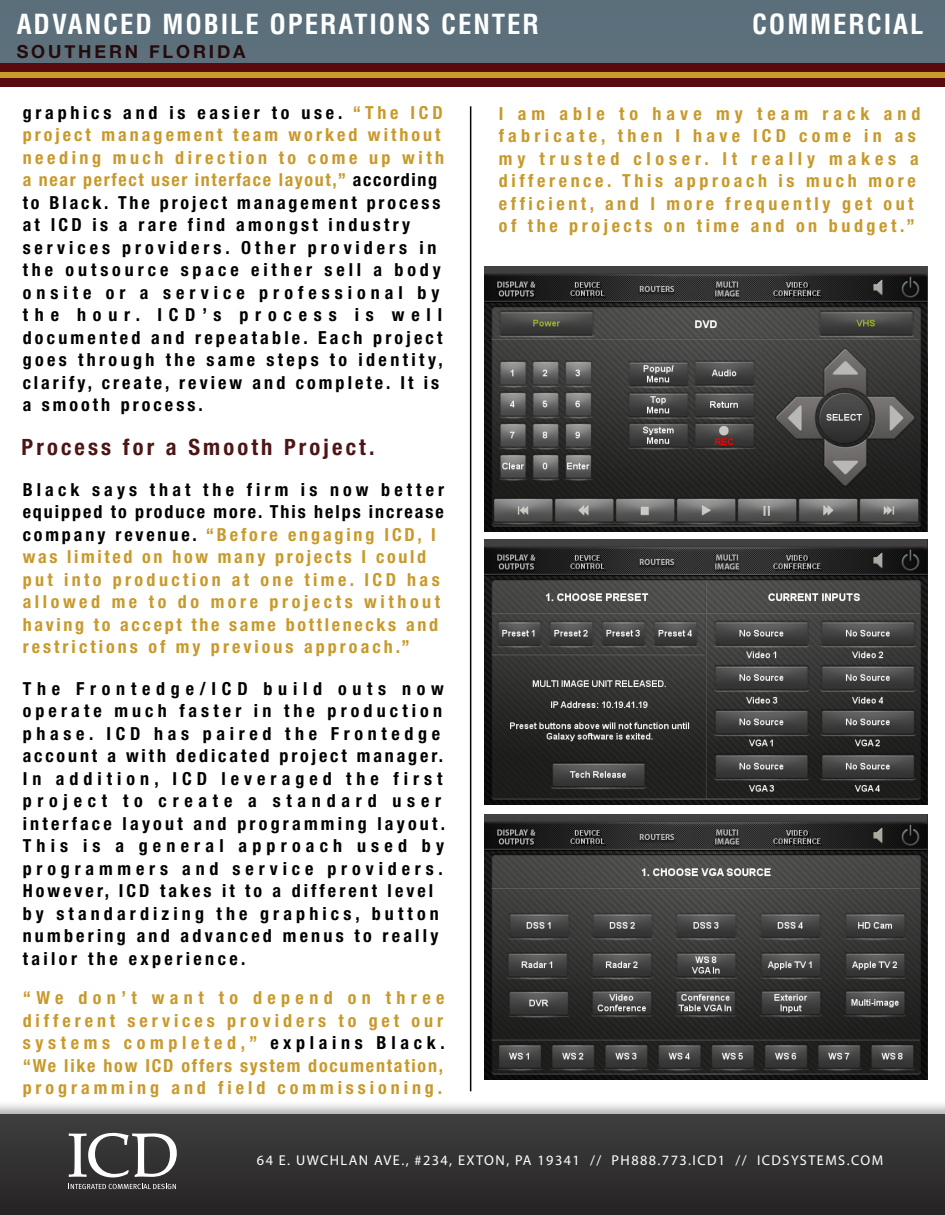
<style>
.page{position:relative;width:945px;height:1215px;background:#fff}
.page>*{position:absolute;margin:0;border:0;box-sizing:border-box;transform-origin:0 0}
.t1{font:700 condensed 27px "Helvetica";letter-spacing:.07em;color:#fff}
.t2{font:700 condensed 22.5px "Helvetica Neue";letter-spacing:.14em;color:#4e1516}
.t3{font:700 condensed 18px/22.5px "Helvetica Neue";letter-spacing:.19em;color:#000}
.t4{font:700 condensed 18px/22.5px "Helvetica Neue";letter-spacing:.23em;color:#000}
.t5{font:700 condensed 18px/22.5px "Helvetica Neue";letter-spacing:.2em;color:#c8992b}
.t6{font:700 condensed 18px/22.5px "Helvetica Neue";letter-spacing:.16em;color:#c8992b}
.t7{font:700 18px "Helvetica Neue";letter-spacing:.16em;color:#250b0b}
.Copy{font:14.25px "Myriad Pro";letter-spacing:.1em;color:#fff}
.s1{color:#c8992b}
.s2{color:#000}
</style>
<div class="page">
<div style="left:0;top:0;width:945px;height:295px;background:#5b707c"></div>
<div style="left:0;top:82px;width:945px;height:1070px;background:#fff"></div>
<div style="left:0;top:1100px;width:945px;height:115px;background:#231f20;opacity:.35"></div>
<div style="left:0;top:1115px;width:945px;height:100px;background:linear-gradient(to right,#323031,#323132)"></div>
<div style="left:0;top:66px;width:945px;height:16px;background:#c8992b"></div>
<div style="left:0;top:78px;width:945px;height:9px;background:#590a0c"></div>
<div style="left:0;top:63px;width:945px;height:9px;background:#590a0c"></div>
<svg style="left:69px;top:1133px;width:108px;height:44px"></svg>
<svg style="left:69px;top:1184px;width:107px;height:5px"></svg>
<hr style="left:470px;top:106px;width:1px;height:985px;background:#040503">
<img style="left:485px;top:266px;width:442px;height:265px">
<img style="left:485px;top:539px;width:442px;height:265px">
<img style="left:485px;top:815px;width:442px;height:265px">
<p class="t1" style="left:17px;top:7px;width:524px">ADVANCED MOBILE OPERATIONS CENTER</p>
<p class="t1" style="left:752px;top:7px;width:173px">COMMERCIAL</p>
<p class="t7" style="left:17px;top:40px;width:230px">SOUTHERN FLORIDA</p>
<p class="t3" style="left:23px;top:101px;width:423px">graphics and is easier to use. <span class="s1">“The ICD project management team worked without needing much direction to come up with a near perfect user interface layout,”</span> according to Black. The project management process at ICD is a rare find amongst industry services providers. Other providers in the outsource space either sell a body onsite or a service professional by the hour. ICD’s process is well documented and repeatable. Each project goes through the same steps to identity, clarify, create, review and complete. It is a smooth process.</p>
<p class="t2" style="left:22px;top:434px;width:354px">Process for a Smooth Project.</p>
<p class="t6" style="left:23px;top:478px;width:423px"><span class="s2">Black says that the firm is now better equipped to produce more. This helps increase company revenue.</span> “Before engaging ICD, I was limited on how many projects I could put into production at one time. ICD has allowed me to do more projects without having to accept the same bottlenecks and restrictions of my previous approach.”</p>
<p class="t4" style="left:23px;top:677px;width:424px">The Frontedge/ICD build outs now operate much faster in the production phase. ICD has paired the Frontedge account a with dedicated project manager.<br>In addition, ICD leveraged the first project to create a standard user interface layout and programming layout.<br>This is a general approach used by programmers and service providers.<br>However, ICD takes it to a different level by standardizing the graphics, button numbering and advanced menus to really tailor the experience.</p>
<p class="t5" style="left:23px;top:986px;width:424px;text-align:justify">“We don’t want to depend on three different services providers to get our systems completed,” <span class="s2">explains Black. </span>“We like how ICD offers system documentation, programming and field commissioning.</p>
<p class="t5" style="left:499px;top:102px;width:423px">I am able to have my team rack and fabricate, then I have ICD come in as my trusted closer. It really makes a difference. This approach is much more efficient, and I more frequently get out of the projects on time and on budget.”</p>
<p class="Copy" style="left:257px;top:1152px;width:628px">64 E. UWCHLAN AVE., #234, EXTON, PA 19341 // PH888.773.ICD1 // ICDSYSTEMS.COM</p>
</div>
